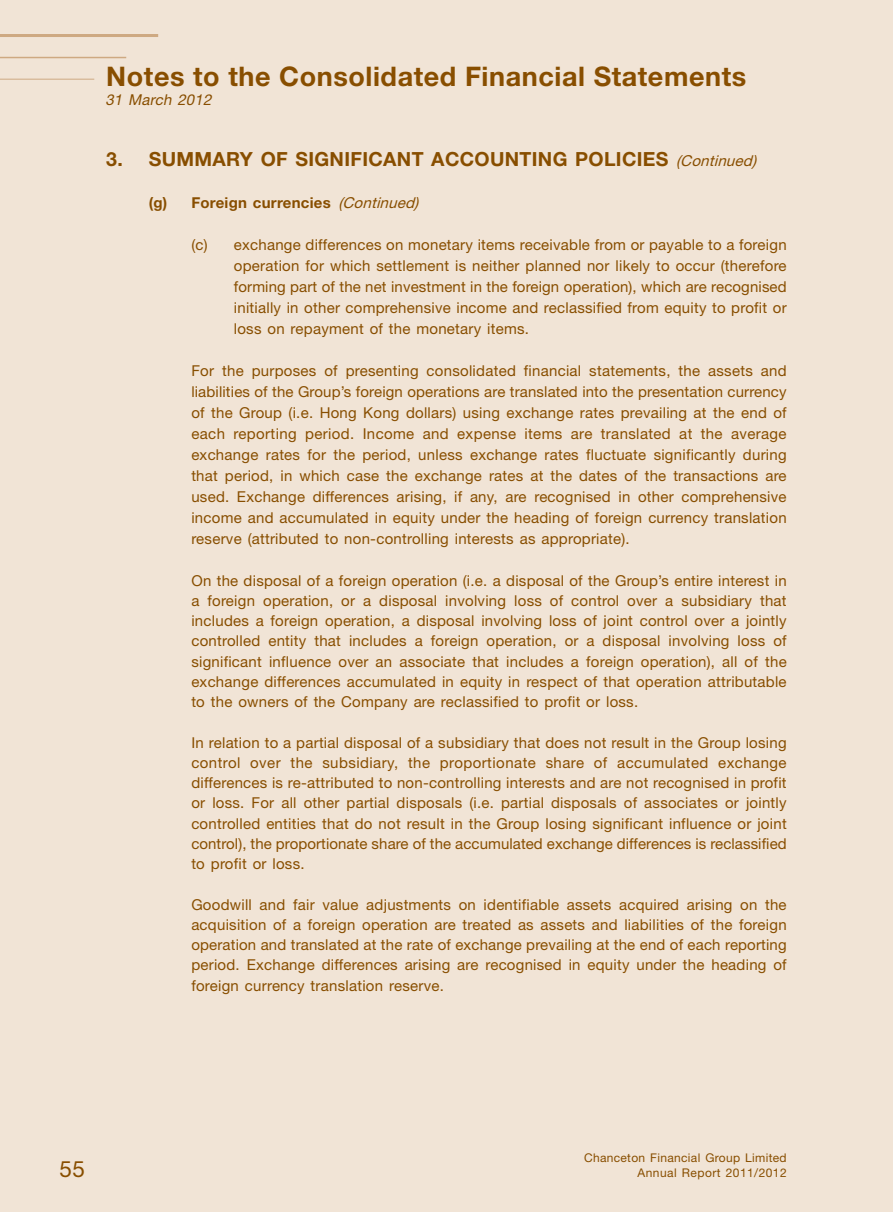
<style>
.page{position:relative;width:893px;height:1212px;background:#f1e4d6}
.page>*{position:absolute;margin:0;border:0;box-sizing:border-box;transform-origin:0 0}
.t1{font:700 27px "Helvetica Neue LT Std";letter-spacing:.02em;color:#884e00}
.t2{font:22.5px "Helvetica Neue LT Std";color:#884e00}
.t3{font:700 19.5px "Helvetica Neue LT Std";letter-spacing:.015em;color:#884e00}
.t4{font:15px/20.2px "Helvetica Neue LT Std";letter-spacing:.015em;color:#884e00;text-align:justify}
.t5{font:700 15px "Helvetica Neue LT Std";letter-spacing:.015em;color:#884e00}
.t6{font:italic 15px "Helvetica Neue LT Std";color:#884e00}
.t7{font:12px "Helvetica Neue LT Std";letter-spacing:.025em;color:#884e00}
.s1{font-weight:400;font-style:italic;font-size:15px}
.s2{font-weight:400;font-style:italic}
</style>
<div class="page">
<hr style="left:0;top:34px;width:158px;height:3px;background:#cea982">
<hr style="left:0;top:57px;width:126px;height:1px;background:#cea982">
<hr style="left:0;top:79px;width:94px;height:1px;background:#cea982">
<h1 class="t1" style="left:106px;top:67px;width:641px">Notes to the Consolidated Financial Statements</h1>
<p class="t6" style="left:105px;top:94px;width:110px">31 March 2012</p>
<h3 class="t3" style="left:106px;top:152px;width:651px">3. SUMMARY OF SIGNIFICANT ACCOUNTING POLICIES <span class="s1">(Continued)</span></h3>
<p class="t5" style="left:149px;top:198px;width:271px">(g) Foreign currencies <span class="s2">(Continued)</span></p>
<p class="t4" style="left:234px;top:236px;width:554px;line-height:21px;text-indent:-43px">(c) exchange differences on monetary items receivable from or payable to a foreign operation for which settlement is neither planned nor likely to occur (therefore forming part of the net investment in the foreign operation), which are recognised initially in other comprehensive income and reclassified from equity to profit or loss on repayment of the monetary items.</p>
<p class="t4" style="left:191px;top:362px;width:597px;line-height:21px">For the purposes of presenting consolidated financial statements, the assets and liabilities of the Group’s foreign operations are translated into the presentation currency of the Group (i.e. Hong Kong dollars) using exchange rates prevailing at the end of each reporting period. Income and expense items are translated at the average exchange rates for the period, unless exchange rates fluctuate significantly during that period, in which case the exchange rates at the dates of the transactions are used. Exchange differences arising, if any, are recognised in other comprehensive income and accumulated in equity under the heading of foreign currency translation reserve (attributed to non-controlling interests as appropriate).</p>
<p class="t4" style="left:191px;top:572px;width:597px">On the disposal of a foreign operation (i.e. a disposal of the Group’s entire interest in a foreign operation, or a disposal involving loss of control over a subsidiary that includes a foreign operation, a disposal involving loss of joint control over a jointly controlled entity that includes a foreign operation, or a disposal involving loss of significant influence over an associate that includes a foreign operation), all of the exchange differences accumulated in equity in respect of that operation attributable to the owners of the Company are reclassified to profit or loss.</p>
<p class="t4" style="left:191px;top:734px;width:597px">In relation to a partial disposal of a subsidiary that does not result in the Group losing control over the subsidiary, the proportionate share of accumulated exchange differences is re-attributed to non-controlling interests and are not recognised in profit or loss. For all other partial disposals (i.e. partial disposals of associates or jointly controlled entities that do not result in the Group losing significant influence or joint control), the proportionate share of the accumulated exchange differences is reclassified to profit or loss.</p>
<p class="t4" style="left:191px;top:896px;width:597px">Goodwill and fair value adjustments on identifiable assets acquired arising on the acquisition of a foreign operation are treated as assets and liabilities of the foreign operation and translated at the rate of exchange prevailing at the end of each reporting period. Exchange differences arising are recognised in equity under the heading of foreign currency translation reserve.</p>
<p class="t7" style="left:584px;top:1153px;width:204px">Chanceton Financial Group Limited</p>
<h2 class="t2" style="left:59px;top:1161px;width:27px">55</h2>
<p class="t7" style="left:638px;top:1168px;width:151px">Annual Report 2011/2012</p>
</div>
